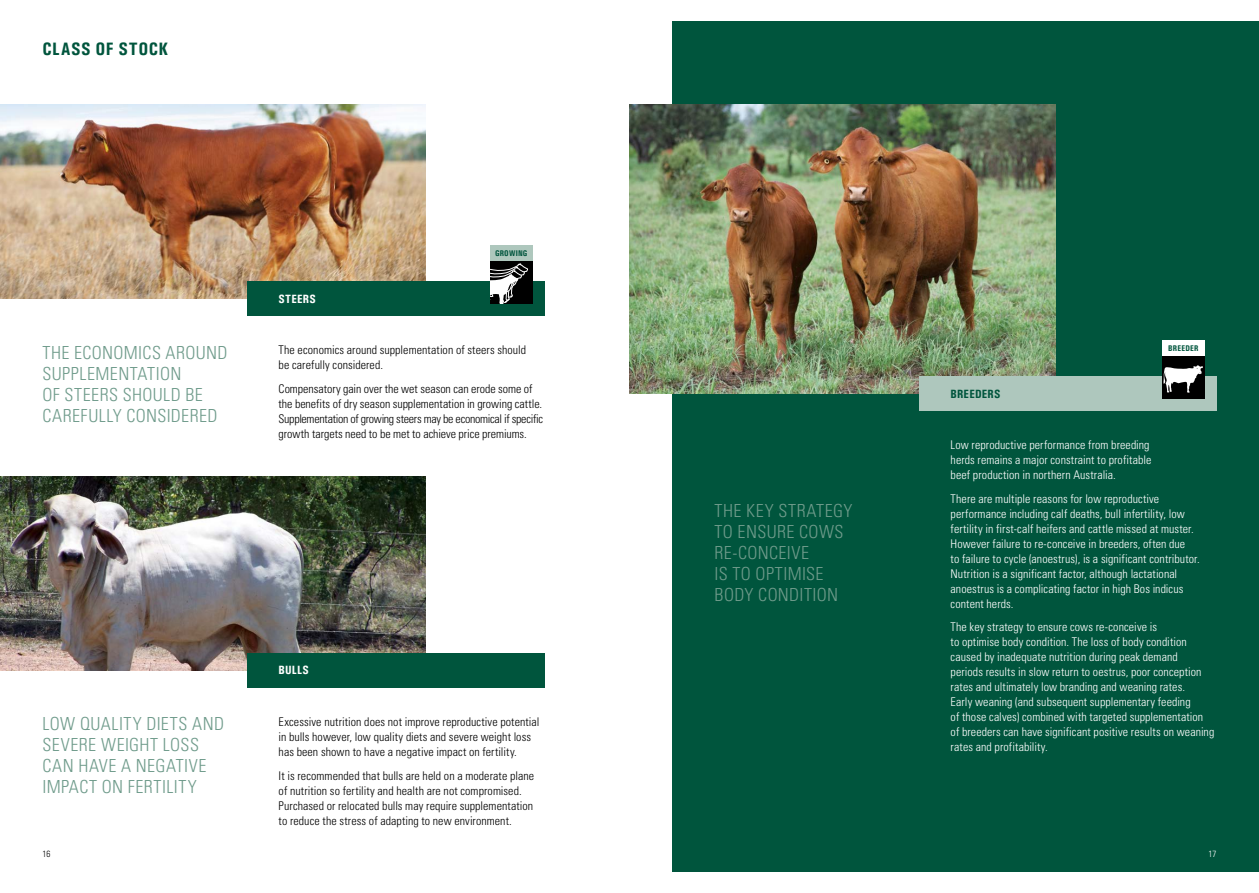
<style>
.page{position:relative;width:1259px;height:893px;background:#fff}
.page>*{position:absolute;margin:0;border:0;box-sizing:border-box;transform-origin:0 0}
.t1{font:300 condensed 18px/21px "Univers";letter-spacing:.025em;color:#6f9b8b}
.t2{font:700 18px "Univers Condensed";letter-spacing:.025em;color:#00553d}
.t3{font:300 condensed 12px/15px "Univers";letter-spacing:.005em;color:#fff}
.t4{font:300 condensed 12px/15px "Univers";letter-spacing:.005em;color:#000}
.t5{font:700 12px "Univers Condensed";letter-spacing:.02em;color:#fff}
.t6{font:700 12px "Univers Condensed";letter-spacing:.015em;color:#00553d}
.t7{font:300 condensed 9px "Univers";color:#000}
.t8{font:300 condensed 9px "Univers";color:#fff}
.t9{font:700 8.25px "Univers Condensed";letter-spacing:.025em;color:#00553d}
</style>
<div class="page">
<img style="left:0;top:105px;width:425px;height:193px">
<img style="left:0;top:477px;width:425px;height:193px">
<div style="left:247px;top:281px;width:297px;height:35px;background:#00553d"></div>
<div style="left:247px;top:653px;width:297px;height:34px;background:#00553d"></div>
<div style="left:490px;top:245px;width:42px;height:16px;background:#aec7bd"></div>
<div style="left:490px;top:261px;width:42px;height:43px;background:#000"></div>
<svg style="left:490px;top:264px;width:37px;height:40px"></svg>
<div style="left:672px;top:21px;width:587px;height:851px;background:#00553d"></div>
<img style="left:629px;top:105px;width:426px;height:288px">
<div style="left:918px;top:376px;width:298px;height:35px;background:#aec7bd"></div>
<div style="left:1162px;top:340px;width:42px;height:16px;background:#fff"></div>
<div style="left:1162px;top:356px;width:42px;height:43px;background:#000"></div>
<svg style="left:1163px;top:365px;width:40px;height:28px"></svg>
<h1 class="t2" style="left:43px;top:38px;width:127px">CLASS OF STOCK</h1>
<h1 class="t1" style="left:43px;top:342px;width:186px">THE ECONOMICS AROUND<br>SUPPLEMENTATION<br>OF STEERS SHOULD BE<br>CAREFULLY CONSIDERED</h1>
<p class="t5" style="left:279px;top:291px;width:39px">STEERS</p>
<p class="t9" style="left:495px;top:248px;width:34px">GROWING</p>
<p class="t4" style="left:279px;top:343px;width:249px">The economics around supplementation of steers should be carefully considered.</p>
<p class="t4" style="left:279px;top:381px;width:266px">Compensatory gain over the wet season can erode some of the benefits of dry season supplementation in growing cattle.<br>Supplementation of growing steers may be economical if specific growth targets need to be met to achieve price premiums.</p>
<h1 class="t1" style="left:43px;top:714px;width:183px">LOW QUALITY DIETS AND<br>SEVERE WEIGHT LOSS<br>CAN HAVE A NEGATIVE<br>IMPACT ON FERTILITY</h1>
<p class="t5" style="left:279px;top:663px;width:32px">BULLS</p>
<p class="t4" style="left:279px;top:714px;width:262px">Excessive nutrition does not improve reproductive potential in bulls however, low quality diets and severe weight loss has been shown to have a negative impact on fertility.</p>
<p class="t4" style="left:279px;top:768px;width:257px">It is recommended that bulls are held on a moderate plane of nutrition so fertility and health are not compromised.<br>Purchased or relocated bulls may require supplementation to reduce the stress of adapting to new environment.</p>
<h1 class="t1" style="left:714px;top:501px;width:139px">THE KEY STRATEGY<br>TO ENSURE COWS<br>RE-CONCEIVE<br>IS TO OPTIMISE<br>BODY CONDITION</h1>
<p class="t6" style="left:950px;top:386px;width:51px">BREEDERS</p>
<p class="t9" style="left:1168px;top:343px;width:32px">BREEDER</p>
<p class="t3" style="left:950px;top:438px;width:202px">Low reproductive performance from breeding herds remains a major constraint to profitable beef production in northern Australia.</p>
<p class="t3" style="left:950px;top:491px;width:251px">There are multiple reasons for low reproductive performance including calf deaths, bull infertility, low fertility in first-calf heifers and cattle missed at muster.<br>However failure to re-conceive in breeders, often due<br>to failure to cycle (anoestrus), is a significant contributor.<br>Nutrition is a significant factor, although lactational anoestrus is a complicating factor in high Bos indicus content herds.</p>
<p class="t3" style="left:950px;top:620px;width:265px">The key strategy to ensure cows re-conceive is<br>to optimise body condition. The loss of body condition caused by inadequate nutrition during peak demand<br>periods results in slow return to oestrus, poor conception rates and ultimately low branding and weaning rates.<br>Early weaning (and subsequent supplementary feeding<br>of those calves) combined with targeted supplementation of breeders can have significant positive results on weaning rates and profitability.</p>
<p class="t7" style="left:43px;top:848px;width:9px">16</p>
<p class="t8" style="left:1208px;top:848px;width:9px">17</p>
</div>
